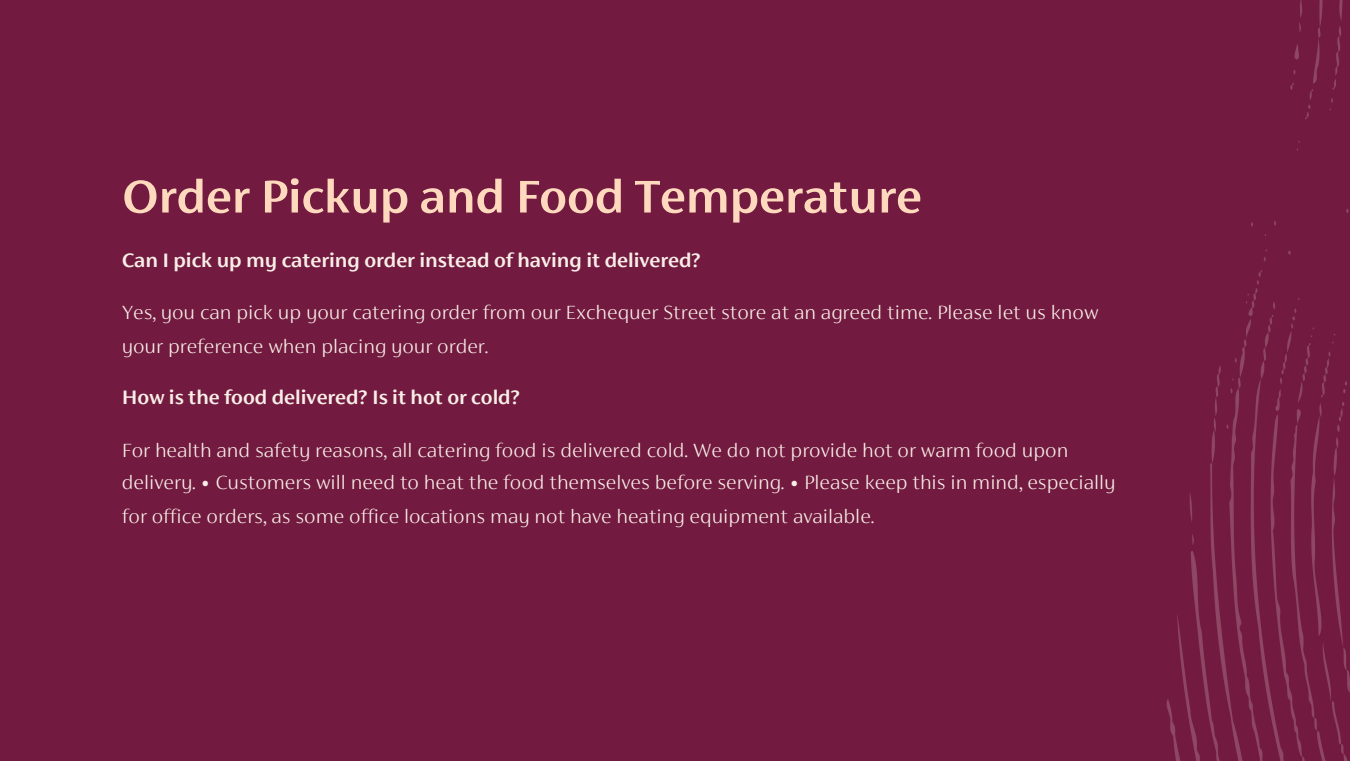
<style>
.page{position:relative;width:1350px;height:761px;background:#fff}
.page>*{position:absolute;margin:0;border:0;box-sizing:border-box;transform-origin:0 0}
.t1{font:600 50.7px "FS Siena";color:#ffd9be}
.t2{font:200 21.45px/33.2px "FS Siena";color:#f9eee7}
.t3{font:600 21.45px "FS Siena";color:#f9eee7}
</style>
<div class="page">
<div style="left:0;top:0;width:1350px;height:760px;background:#721a3f"></div>
<img style="left:1166px;top:0;width:184px;height:760px">
<p class="t1" style="left:122px;top:175px;width:801px">Order Pickup and Food Temperature</p>
<p class="t3" style="left:122px;top:251px;width:580px">Can I pick up my catering order instead of having it delivered?</p>
<p class="t2" style="left:122px;top:297px;width:978px;line-height:33.8px">Yes, you can pick up your catering order from our Exchequer Street store at an agreed time. Please let us know your preference when placing your order.</p>
<h1 class="t3" style="left:122px;top:388px;width:400px">How is the food delivered? Is it hot or cold?</h1>
<h1 class="t2" style="left:122px;top:435px;width:995px">For health and safety reasons, all catering food is delivered cold. We do not provide hot or warm food upon delivery. • Customers will need to heat the food themselves before serving. • Please keep this in mind, especially for office orders, as some office locations may not have heating equipment available.</h1>
</div>
